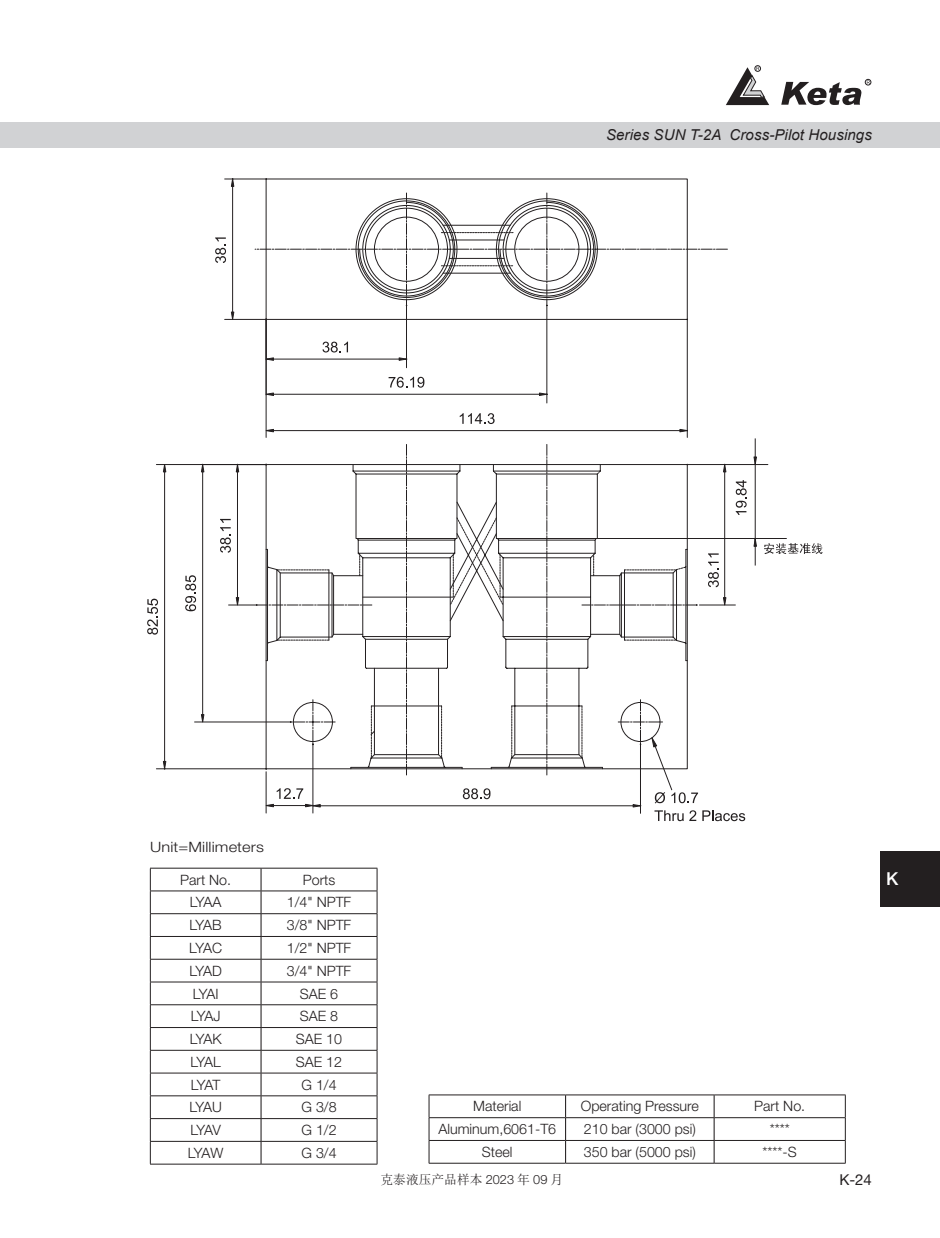
<style>
.page{position:relative;width:940px;height:1238px;background:#fff}
.page>*{position:absolute;margin:0;border:0;box-sizing:border-box;transform-origin:0 0}
.t1{font:500 17.85px "Helvetica Neue LT Pro";color:#fff}
.t2{font:italic 15px "Arial";letter-spacing:.01em;color:#231f20}
.t3{font:15px "Helvetica Neue LT Pro";color:#231f20}
.K-表格文字{font:300 14.25px "Helvetica Neue LT Pro";color:#231f20}
.K-表格文字-2{font:300 14.25px "Helvetica Neue LT Pro";color:#231f20;scale:1.15 1}
.t4{font:12.75px "Sim Sun";color:#231f20}
.s1{font-family:"Helvetica Neue LT Pro";font-weight:300}
</style>
<div class="page">
<svg style="left:726px;top:65px;width:43px;height:40px"></svg>
<svg style="left:781px;top:79px;width:90px;height:26px"></svg>
<div style="left:880px;top:850px;width:60px;height:56px;background:#231f20"></div>
<div style="left:0;top:122px;width:13px;height:26px;background:#d1d2d4"></div>
<div style="left:13px;top:122px;width:927px;height:26px;background:#d1d2d4"></div>
<svg style="left:215px;top:178px;width:512px;height:142px"></svg>
<svg style="left:232px;top:178px;width:440px;height:140px"></svg>
<svg style="left:265px;top:304px;width:423px;height:14px"></svg>
<svg style="left:228px;top:318px;width:460px;height:120px"></svg>
<svg style="left:147px;top:444px;width:599px;height:377px"></svg>
<svg style="left:753px;top:456px;width:4px;height:11px"></svg>
<hr style="left:597px;top:538px;width:189px;height:1px;background:#231f20">
<hr style="left:755px;top:438px;width:1px;height:104px;background:#231f20">
<svg style="left:753px;top:536px;width:4px;height:29px"></svg>
<svg style="left:764px;top:543px;width:58px;height:11px"></svg>
<hr style="left:429px;top:1094px;width:136px;height:1px;background:#231f20">
<hr style="left:565px;top:1094px;width:149px;height:1px;background:#231f20">
<hr style="left:714px;top:1094px;width:131px;height:1px;background:#231f20">
<hr style="left:429px;top:1117px;width:136px;height:1px;background:#231f20">
<hr style="left:565px;top:1117px;width:149px;height:1px;background:#231f20">
<hr style="left:714px;top:1117px;width:131px;height:1px;background:#231f20">
<hr style="left:429px;top:1140px;width:136px;height:1px;background:#231f20">
<svg style="left:429px;top:1095px;width:1px;height:67px"></svg>
<hr style="left:565px;top:1140px;width:149px;height:1px;background:#231f20">
<hr style="left:714px;top:1140px;width:131px;height:1px;background:#231f20">
<svg style="left:845px;top:1095px;width:1px;height:67px"></svg>
<hr style="left:429px;top:1162px;width:136px;height:1px;background:#231f20">
<hr style="left:565px;top:1162px;width:149px;height:1px;background:#231f20">
<hr style="left:714px;top:1162px;width:131px;height:1px;background:#231f20">
<svg style="left:565px;top:1095px;width:1px;height:67px"></svg>
<svg style="left:713px;top:1095px;width:1px;height:67px"></svg>
<hr style="left:150px;top:867px;width:111px;height:1px;background:#231f20">
<hr style="left:261px;top:867px;width:116px;height:1px;background:#231f20">
<hr style="left:150px;top:890px;width:111px;height:1px;background:#231f20">
<hr style="left:261px;top:890px;width:116px;height:1px;background:#231f20">
<hr style="left:150px;top:913px;width:111px;height:1px;background:#231f20">
<hr style="left:261px;top:913px;width:116px;height:1px;background:#231f20">
<hr style="left:150px;top:936px;width:111px;height:1px;background:#231f20">
<hr style="left:261px;top:936px;width:116px;height:1px;background:#231f20">
<hr style="left:150px;top:958px;width:111px;height:1px;background:#231f20">
<hr style="left:261px;top:958px;width:116px;height:1px;background:#231f20">
<hr style="left:150px;top:981px;width:111px;height:1px;background:#231f20">
<hr style="left:261px;top:981px;width:116px;height:1px;background:#231f20">
<hr style="left:150px;top:1004px;width:111px;height:1px;background:#231f20">
<hr style="left:261px;top:1004px;width:116px;height:1px;background:#231f20">
<hr style="left:150px;top:1027px;width:111px;height:1px;background:#231f20">
<hr style="left:261px;top:1027px;width:116px;height:1px;background:#231f20">
<hr style="left:150px;top:1049px;width:111px;height:1px;background:#231f20">
<hr style="left:261px;top:1049px;width:116px;height:1px;background:#231f20">
<hr style="left:150px;top:1072px;width:111px;height:1px;background:#231f20">
<hr style="left:261px;top:1072px;width:116px;height:1px;background:#231f20">
<hr style="left:150px;top:1095px;width:111px;height:1px;background:#231f20">
<hr style="left:261px;top:1095px;width:116px;height:1px;background:#231f20">
<hr style="left:150px;top:1118px;width:111px;height:1px;background:#231f20">
<hr style="left:261px;top:1118px;width:116px;height:1px;background:#231f20">
<hr style="left:150px;top:1140px;width:111px;height:1px;background:#231f20">
<svg style="left:150px;top:868px;width:1px;height:295px"></svg>
<hr style="left:261px;top:1140px;width:116px;height:1px;background:#231f20">
<svg style="left:377px;top:868px;width:1px;height:295px"></svg>
<hr style="left:150px;top:1163px;width:111px;height:1px;background:#231f20">
<hr style="left:261px;top:1163px;width:116px;height:1px;background:#231f20">
<hr style="left:260px;top:868px;width:2px;height:22px;background:#231f20">
<hr style="left:260px;top:891px;width:2px;height:22px;background:#231f20">
<hr style="left:260px;top:914px;width:2px;height:22px;background:#231f20">
<hr style="left:260px;top:936px;width:2px;height:22px;background:#231f20">
<hr style="left:260px;top:959px;width:2px;height:22px;background:#231f20">
<hr style="left:260px;top:982px;width:2px;height:22px;background:#231f20">
<hr style="left:260px;top:1005px;width:2px;height:22px;background:#231f20">
<hr style="left:260px;top:1027px;width:2px;height:22px;background:#231f20">
<hr style="left:260px;top:1050px;width:2px;height:22px;background:#231f20">
<hr style="left:260px;top:1073px;width:2px;height:22px;background:#231f20">
<hr style="left:260px;top:1096px;width:2px;height:22px;background:#231f20">
<hr style="left:260px;top:1118px;width:2px;height:22px;background:#231f20">
<hr style="left:260px;top:1141px;width:2px;height:22px;background:#231f20">
<p class="t2" style="left:606px;top:125px;width:267px">Series SUN T-2A Cross-Pilot Housings</p>
<p class="K-表格文字-2" style="left:150px;top:838px;width:101px">Unit=Millimeters</p>
<p class="K-表格文字" style="left:180px;top:870px;width:52px">Part No.</p>
<p class="K-表格文字" style="left:303px;top:870px;width:34px">Ports</p>
<p class="K-表格文字" style="left:190px;top:893px;width:33px">LYAA</p>
<p class="K-表格文字" style="left:287px;top:893px;width:66px">1/4" NPTF</p>
<p class="K-表格文字" style="left:190px;top:916px;width:34px">LYAB</p>
<p class="K-表格文字" style="left:287px;top:916px;width:66px">3/8" NPTF</p>
<p class="K-表格文字" style="left:189px;top:939px;width:34px">LYAC</p>
<p class="K-表格文字" style="left:287px;top:939px;width:66px">1/2" NPTF</p>
<p class="K-表格文字" style="left:189px;top:961px;width:34px">LYAD</p>
<p class="K-表格文字" style="left:287px;top:961px;width:66px">3/4" NPTF</p>
<p class="K-表格文字" style="left:193px;top:984px;width:27px">LYAI</p>
<p class="K-表格文字" style="left:300px;top:984px;width:40px">SAE 6</p>
<p class="K-表格文字" style="left:191px;top:1007px;width:31px">LYAJ</p>
<p class="K-表格文字" style="left:300px;top:1007px;width:40px">SAE 8</p>
<p class="K-表格文字" style="left:190px;top:1030px;width:33px">LYAK</p>
<p class="K-表格文字" style="left:296px;top:1030px;width:48px">SAE 10</p>
<p class="K-表格文字" style="left:190px;top:1052px;width:32px">LYAL</p>
<p class="K-表格文字" style="left:296px;top:1052px;width:48px">SAE 12</p>
<p class="K-表格文字" style="left:191px;top:1075px;width:31px">LYAT</p>
<p class="K-表格文字" style="left:301px;top:1075px;width:37px">G 1/4</p>
<p class="K-表格文字" style="left:189px;top:1098px;width:34px">LYAU</p>
<p class="K-表格文字" style="left:301px;top:1098px;width:37px">G 3/8</p>
<p class="K-表格文字" style="left:190px;top:1121px;width:32px">LYAV</p>
<p class="K-表格文字" style="left:301px;top:1121px;width:37px">G 1/2</p>
<p class="K-表格文字" style="left:188px;top:1143px;width:37px">LYAW</p>
<p class="K-表格文字" style="left:301px;top:1143px;width:37px">G 3/4</p>
<p class="t1" style="left:886px;top:867px;width:14px">K</p>
<p class="K-表格文字" style="left:473px;top:1097px;width:50px">Material</p>
<p class="K-表格文字" style="left:581px;top:1097px;width:120px">Operating Pressure</p>
<p class="K-表格文字" style="left:754px;top:1097px;width:52px">Part No.</p>
<p class="K-表格文字" style="left:438px;top:1120px;width:119px">Aluminum,6061-T6</p>
<p class="K-表格文字" style="left:584px;top:1120px;width:113px">210 bar (3000 psi)</p>
<p class="K-表格文字" style="left:769px;top:1120px;width:22px">****</p>
<p class="K-表格文字" style="left:482px;top:1143px;width:32px">Steel</p>
<p class="K-表格文字" style="left:584px;top:1143px;width:113px">350 bar (5000 psi)</p>
<p class="K-表格文字" style="left:762px;top:1143px;width:36px">****-S</p>
<p class="t4" style="left:380px;top:1172px;width:184px">克泰液压产品样本 <span class="s1">2023</span> 年 <span class="s1">09</span> 月</p>
<p class="t3" style="left:839px;top:1170px;width:34px">K-24</p>
</div>
